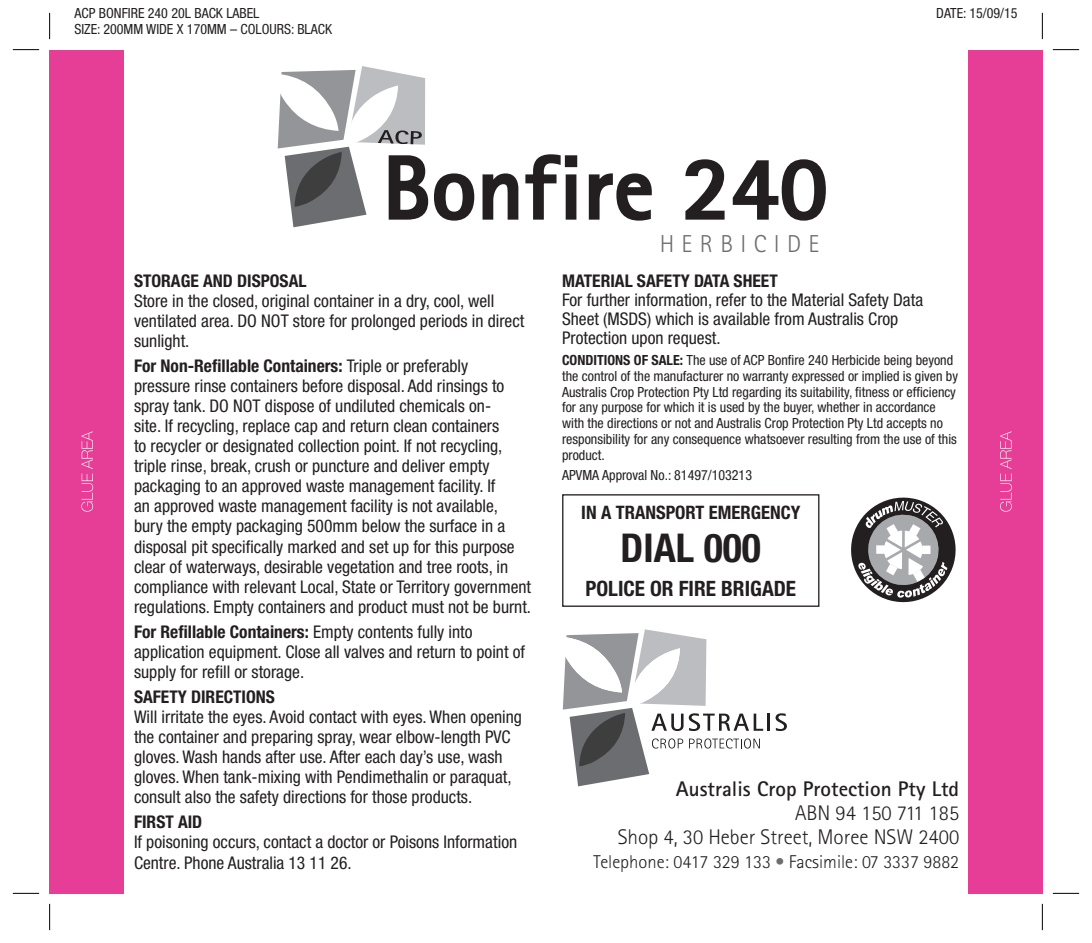
<style>
.page{position:relative;width:1092px;height:943px;background:#fff}
.page>*{position:absolute;margin:0;border:0;box-sizing:border-box;transform-origin:0 0}
.t1{font:700 89.25px "Rotis Sans Serif";letter-spacing:.01em;color:#231f20}
.t2{font:700 condensed 39.73px "Helvetica Neue";color:#231f20}
.t3{font:300 24.5px "Rotis Sans Serif";letter-spacing:.3em;color:#6c6d70}
.t4{font:300 21.18px "Rotis Sans Serif";color:#231f20}
.t5{font:700 21.18px "Rotis Sans Serif";color:#231f20}
.t6{font:700 condensed 21.18px "Helvetica Neue";color:#231f20}
.t7{font:300 18.55px "Rotis Sans Serif";color:#231f20}
.t8{font:700 condensed 18.55px "Helvetica Neue";color:#231f20}
.Paragraph_Style_1{font:condensed 17.5px/20.1px "Helvetica Neue";color:#231f20}
.Bold_Copy{font:condensed 17.5px/19.2px "Helvetica Neue";color:#231f20}
.Bold_Copy-2{font:condensed 14px/15.8px "Helvetica Neue";color:#231f20}
.s1{font-weight:700}
.s2{color:#6c6d70}
</style>
<div class="page">
<div style="left:562px;top:494px;width:257px;height:113px;border:1px solid #231f20"></div>
<svg style="left:851px;top:497px;width:105px;height:106px"></svg>
<hr style="left:767px;top:713px;width:3px;height:17px;background:#231f20">
<svg style="left:775px;top:713px;width:11px;height:18px"></svg>
<svg style="left:562px;top:629px;width:201px;height:157px"></svg>
<svg style="left:277px;top:66px;width:198px;height:161px"></svg>
<svg style="left:482px;top:154px;width:96px;height:66px"></svg>
<svg style="left:588px;top:173px;width:64px;height:48px"></svg>
<svg style="left:685px;top:159px;width:141px;height:62px"></svg>
<div style="left:968px;top:50px;width:74px;height:843px;background:#e63e97"></div>
<svg style="left:1000px;top:431px;width:11px;height:80px"></svg>
<div style="left:50px;top:50px;width:74px;height:843px;background:#e63e97"></div>
<svg style="left:81px;top:431px;width:12px;height:80px"></svg>
<svg style="left:13px;top:49px;width:26px;height:1px"></svg>
<svg style="left:1052px;top:49px;width:26px;height:1px"></svg>
<svg style="left:13px;top:893px;width:26px;height:1px"></svg>
<svg style="left:1052px;top:893px;width:26px;height:1px"></svg>
<svg style="left:49px;top:13px;width:1px;height:26px"></svg>
<svg style="left:49px;top:903px;width:1px;height:27px"></svg>
<svg style="left:1041px;top:13px;width:1px;height:26px"></svg>
<svg style="left:1041px;top:904px;width:1px;height:26px"></svg>
<p class="Bold_Copy-2" style="left:74px;top:5px;width:186px">ACP BONFIRE 240 20L BACK LABEL</p>
<p class="Bold_Copy-2" style="left:936px;top:5px;width:83px">DATE: 15/09/15</p>
<p class="Bold_Copy-2" style="left:74px;top:22px;width:259px">SIZE: 200MM WIDE X 170MM – COLOURS: BLACK</p>
<p class="t1" style="left:383px;top:132px;width:446px">Bonfire 240</p>
<p class="t3" style="left:659px;top:229px;width:161px">HERBICIDE</p>
<p class="Paragraph_Style_1" style="left:134px;top:270px;width:392px"><span class="s1">STORAGE AND DISPOSAL<br></span>Store in the closed, original container in a dry, cool, well ventilated area. DO NOT store for prolonged periods in direct sunlight.</p>
<p class="Paragraph_Style_1" style="left:134px;top:355px;width:398px"><span class="s1">For Non-Refillable Containers:</span> Triple or preferably<br>pressure rinse containers before disposal. Add rinsings to spray tank. DO NOT dispose of undiluted chemicals on-<br>site. If recycling, replace cap and return clean containers<br>to recycler or designated collection point. If not recycling, triple rinse, break, crush or puncture and deliver empty packaging to an approved waste management facility. If<br>an approved waste management facility is not available, bury the empty packaging 500mm below the surface in a disposal pit specifically marked and set up for this purpose clear of waterways, desirable vegetation and tree roots, in compliance with relevant Local, State or Territory government regulations. Empty containers and product must not be burnt.</p>
<p class="Paragraph_Style_1" style="left:134px;top:621px;width:392px"><span class="s1">For Refillable Containers:</span> Empty contents fully into application equipment. Close all valves and return to point of supply for refill or storage.</p>
<p class="Paragraph_Style_1" style="left:134px;top:686px;width:389px"><span class="s1">SAFETY DIRECTIONS<br></span>Will irritate the eyes. Avoid contact with eyes. When opening the container and preparing spray, wear elbow-length PVC gloves. Wash hands after use. After each day’s use, wash gloves. When tank-mixing with Pendimethalin or paraquat, consult also the safety directions for those products.</p>
<p class="Paragraph_Style_1" style="left:134px;top:812px;width:384px"><span class="s1">FIRST AID<br></span>If poisoning occurs, contact a doctor or Poisons Information<br>Centre. Phone Australia 13 11 26.</p>
<p class="Bold_Copy" style="left:562px;top:270px;width:362px"><span class="s1">MATERIAL SAFETY DATA SHEET<br></span>For further information, refer to the Material Safety Data Sheet (MSDS) which is available from Australis Crop Protection upon request.</p>
<p class="Bold_Copy-2" style="left:562px;top:352px;width:397px"><span class="s1">CONDITIONS OF SALE:</span> The use of ACP Bonfire 240 Herbicide being beyond the control of the manufacturer no warranty expressed or implied is given by Australis Crop Protection Pty Ltd regarding its suitability, fitness or efficiency for any purpose for which it is used by the buyer, whether in accordance with the directions or not and Australis Crop Protection Pty Ltd accepts no responsibility for any consequence whatsoever resulting from the use of this product.</p>
<p class="Bold_Copy-2" style="left:562px;top:467px;width:191px">APVMA Approval No.: 81497/103213</p>
<p class="t8" style="left:581px;top:501px;width:220px">IN A TRANSPORT EMERGENCY</p>
<p class="t2" style="left:620px;top:523px;width:142px">DIAL 000</p>
<p class="t6" style="left:585px;top:575px;width:212px">POLICE OR FIRE BRIGADE</p>
<p class="t5" style="left:675px;top:775px;width:285px">Australis Crop Protection Pty Ltd</p>
<p class="t4" style="left:795px;top:801px;width:165px">ABN 94 150 711 185</p>
<p class="t4" style="left:617px;top:824px;width:343px">Shop 4, 30 Heber Street, Moree NSW 2400</p>
<p class="t7" style="left:593px;top:851px;width:367px">Telephone: 0417 329 133 <span class="s2">•</span> Facsimile: 07 3337 9882</p>
</div>
